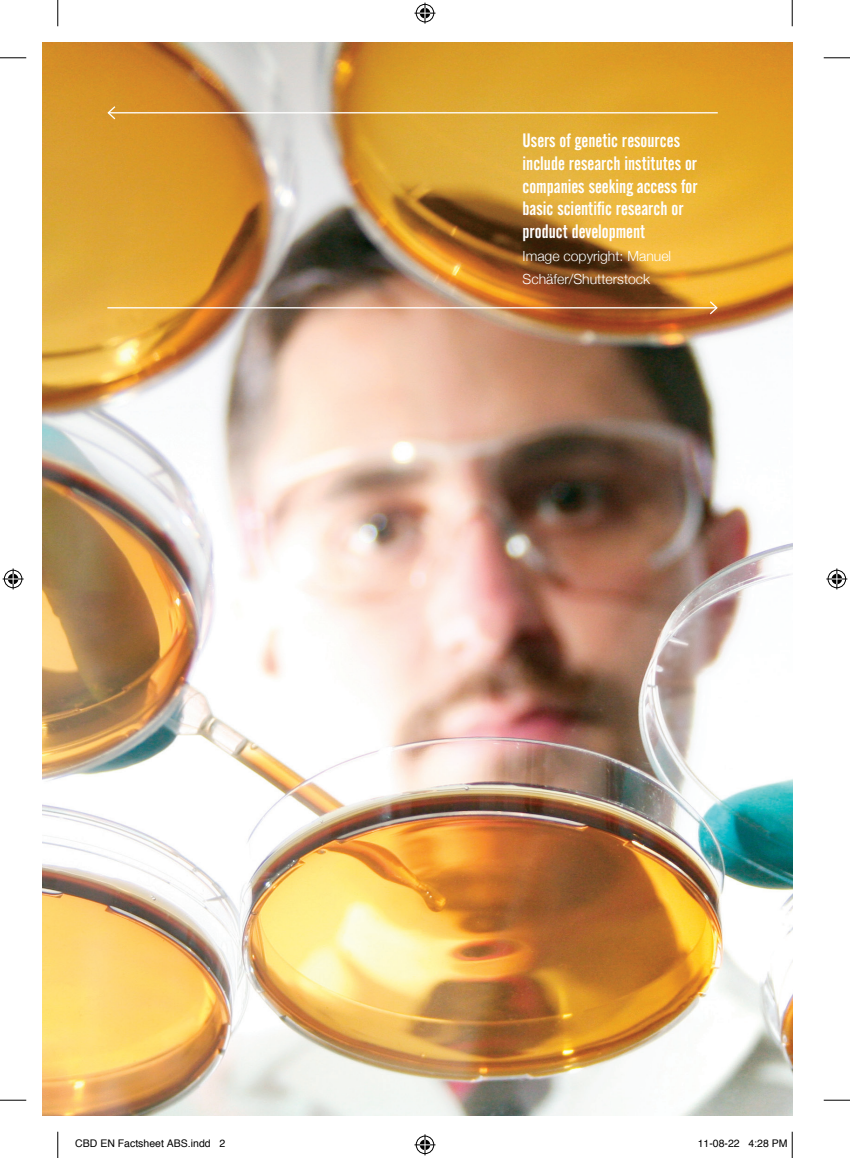
<style>
.page{position:relative;width:850px;height:1158px;background:#fff}
.page>*{position:absolute;margin:0;border:0;box-sizing:border-box;transform-origin:0 0}
.t1{font:19.25px/22.8px "Alternate Gothic No 2 BT";color:#fff}
.t2{font:300 14px/22.8px "Helvetica Neue";color:#fff}
.t3{font:10.5px "Helvetica";color:#000}
</style>
<div class="page">
<img style="left:43px;top:43px;width:749px;height:1071px">
<hr style="left:108px;top:112px;width:610px;height:1px;background:#fff">
<svg style="left:106px;top:105px;width:11px;height:16px"></svg>
<hr style="left:107px;top:307px;width:610px;height:1px;background:#fff">
<svg style="left:708px;top:300px;width:10px;height:16px"></svg>
<svg style="left:0;top:57px;width:26px;height:1px"></svg>
<svg style="left:823px;top:57px;width:27px;height:1px"></svg>
<svg style="left:0;top:1099px;width:26px;height:1px"></svg>
<svg style="left:823px;top:1099px;width:27px;height:1px"></svg>
<svg style="left:57px;top:0;width:1px;height:26px"></svg>
<svg style="left:57px;top:1131px;width:1px;height:26px"></svg>
<svg style="left:792px;top:0;width:1px;height:26px"></svg>
<svg style="left:414px;top:3px;width:21px;height:21px"></svg>
<svg style="left:414px;top:1134px;width:21px;height:21px"></svg>
<svg style="left:3px;top:568px;width:21px;height:21px"></svg>
<svg style="left:826px;top:568px;width:21px;height:21px"></svg>
<svg style="left:791px;top:1131px;width:2px;height:26px"></svg>
<p class="t1" style="left:522px;top:129px;width:176px">Users of genetic resources include research institutes or companies seeking access for basic scientific research or product development</p>
<p class="t2" style="left:522px;top:244px;width:150px">Image copyright: Manuel<br>Schäfer/Shutterstock</p>
<p class="t3" style="left:75px;top:1135px;width:151px">CBD EN Factsheet ABS.indd 2</p>
<p class="t3" style="left:697px;top:1135px;width:91px">11-08-22 4:28 PM</p>
</div>
